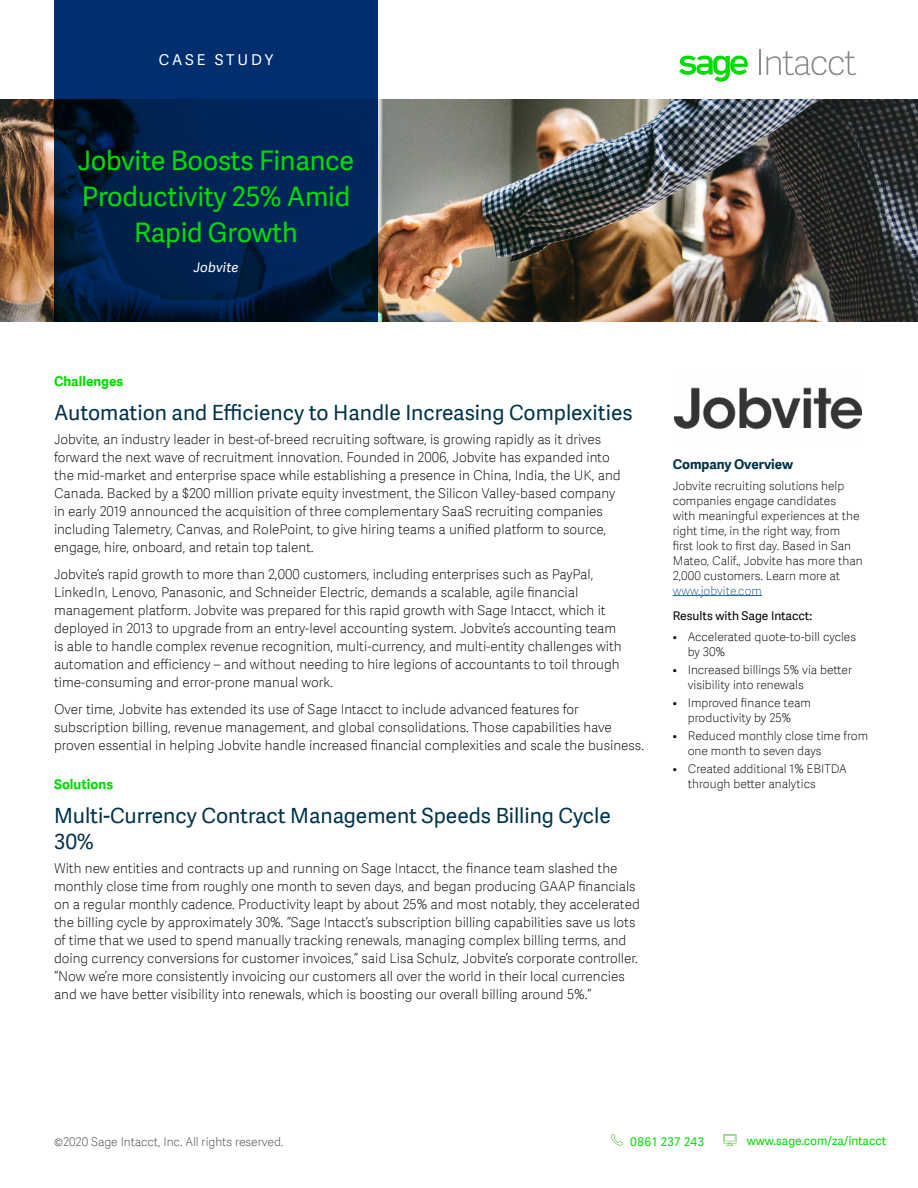
<style>
.page{position:relative;width:918px;height:1188px;background:#fff}
.page>*{position:absolute;margin:0;border:0;box-sizing:border-box;transform-origin:0 0}
.t1{font:27px/36px "Adelle Sans SAGE";letter-spacing:-.01em;color:#00dc00;text-align:center}
.t2{font:21px/25.2px "Adelle Sans SAGE";color:#003349}
.t3{font:15px "Adelle Sans SAGE";letter-spacing:.2em;color:#fff}
.t4{font:13.5px/18px "Adelle Sans SAGE Th";color:#000}
.t5{font:700 13.5px "Adelle Sans SAGE";color:#00dc00}
.t6{font:700 13.5px "Adelle Sans SAGE";color:#003349}
.t7{font:italic 13.5px "Adelle Sans SAGE";letter-spacing:.005em;color:#fff}
.t8{font:12px/15px "Adelle Sans SAGE Th";color:#000}
.t9{font:12px "Adelle Sans SAGE Th";color:#41463e}
.t10{font:12px "Adelle Sans SAGE";color:#00dc00}
.t11{font:12px "Adelle Sans SAGE";color:#000}
.t12{font:12px "Adelle Sans SAGE Th";color:#215e9e}
.t13{font:12px "Adelle Sans SAGE";letter-spacing:.05em;color:#00dc00}
</style>
<div class="page">
<svg style="left:723px;top:1134px;width:13px;height:12px"></svg>
<svg style="left:611px;top:1134px;width:12px;height:12px"></svg>
<svg style="left:679px;top:56px;width:69px;height:26px"></svg>
<hr style="left:759px;top:49px;width:2px;height:26px;background:#8f8a87">
<svg style="left:767px;top:51px;width:89px;height:24px"></svg>
<hr style="left:673px;top:595px;width:89px;height:1px;background:#215e9e">
<img style="left:675px;top:387px;width:187px;height:43px">
<img style="left:0;top:99px;width:918px;height:223px">
<svg style="left:54px;top:0;width:324px;height:322px;background:#002454"></svg>
<p class="t3" style="left:159px;top:49px;width:116px">CASE STUDY</p>
<h1 class="t1" style="left:78px;top:141px;width:278px">Jobvite Boosts Finance<br>Productivity 25% Amid<br>Rapid Growth</h1>
<p class="t7" style="left:194px;top:257px;width:46px">Jobvite</p>
<p class="t5" style="left:54px;top:371px;width:71px">Challenges</p>
<h2 class="t2" style="left:54px;top:399px;width:580px">Automation and Efficiency to Handle Increasing Complexities</h2>
<p class="t4" style="left:54px;top:430px;width:568px">Jobvite, an industry leader in best-of-breed recruiting software, is growing rapidly as it drives forward the next wave of recruitment innovation. Founded in 2006, Jobvite has expanded into the mid-market and enterprise space while establishing a presence in China, India, the UK, and Canada. Backed by a $200 million private equity investment, the Silicon Valley-based company in early 2019 announced the acquisition of three complementary SaaS recruiting companies including Talemetry, Canvas, and RolePoint, to give hiring teams a unified platform to source, engage, hire, onboard, and retain top talent.</p>
<p class="t4" style="left:54px;top:565px;width:569px">Jobvite’s rapid growth to more than 2,000 customers, including enterprises such as PayPal, LinkedIn, Lenovo, Panasonic, and Schneider Electric, demands a scalable, agile financial management platform. Jobvite was prepared for this rapid growth with Sage Intacct, which it deployed in 2013 to upgrade from an entry-level accounting system. Jobvite’s accounting team is able to handle complex revenue recognition, multi-currency, and multi-entity challenges with automation and efficiency – and without needing to hire legions of accountants to toil through time-consuming and error-prone manual work.</p>
<p class="t4" style="left:54px;top:700px;width:592px">Over time, Jobvite has extended its use of Sage Intacct to include advanced features for subscription billing, revenue management, and global consolidations. Those capabilities have proven essential in helping Jobvite handle increased financial complexities and scale the business.</p>
<p class="t5" style="left:54px;top:774px;width:61px">Solutions</p>
<h2 class="t2" style="left:54px;top:803px;width:558px">Multi-Currency Contract Management Speeds Billing Cycle<br>30%</h2>
<p class="t4" style="left:54px;top:858px;width:587px">With new entities and contracts up and running on Sage Intacct, the finance team slashed the monthly close time from roughly one month to seven days, and began producing GAAP financials on a regular monthly cadence. Productivity leapt by about 25% and most notably, they accelerated the billing cycle by approximately 30%. “Sage Intacct’s subscription billing capabilities save us lots of time that we used to spend manually tracking renewals, managing complex billing terms, and doing currency conversions for customer invoices,” said Lisa Schulz, Jobvite’s corporate controller. “Now we’re more consistently invoicing our customers all over the world in their local currencies and we have better visibility into renewals, which is boosting our overall billing around 5%.”</p>
<p class="t6" style="left:673px;top:454px;width:122px">Company Overview</p>
<p class="t8" style="left:673px;top:478px;width:192px">Jobvite recruiting solutions help companies engage candidates<br>with meaningful experiences at the right time, in the right way, from first look to first day. Based in San Mateo, Calif., Jobvite has more than 2,000 customers. Learn more at</p>
<p class="t12" style="left:673px;top:582px;width:91px">www.jobvite.com</p>
<p class="t11" style="left:673px;top:607px;width:141px">Results with Sage Intacct:</p>
<p class="t8" style="left:688px;top:628px;width:170px;text-indent:-15px">• Accelerated quote-to-bill cycles by 30%</p>
<p class="t8" style="left:688px;top:661px;width:166px;text-indent:-15px">• Increased billings 5% via better visibility into renewals</p>
<p class="t8" style="left:673px;top:694px;width:140px;text-align:center">• Improved finance team productivity by 25%</p>
<p class="t8" style="left:688px;top:727px;width:182px;text-indent:-15px">• Reduced monthly close time from one month to seven days</p>
<p class="t8" style="left:688px;top:760px;width:161px;text-indent:-15px">• Created additional 1% EBITDA through better analytics</p>
<p class="t9" style="left:54px;top:1133px;width:231px">©2020 Sage Intacct, Inc. All rights reserved.</p>
<p class="t13" style="left:630px;top:1133px;width:75px">0861 237 243</p>
<p class="t10" style="left:747px;top:1132px;width:141px">www.sage.com/za/intacct</p>
</div>
